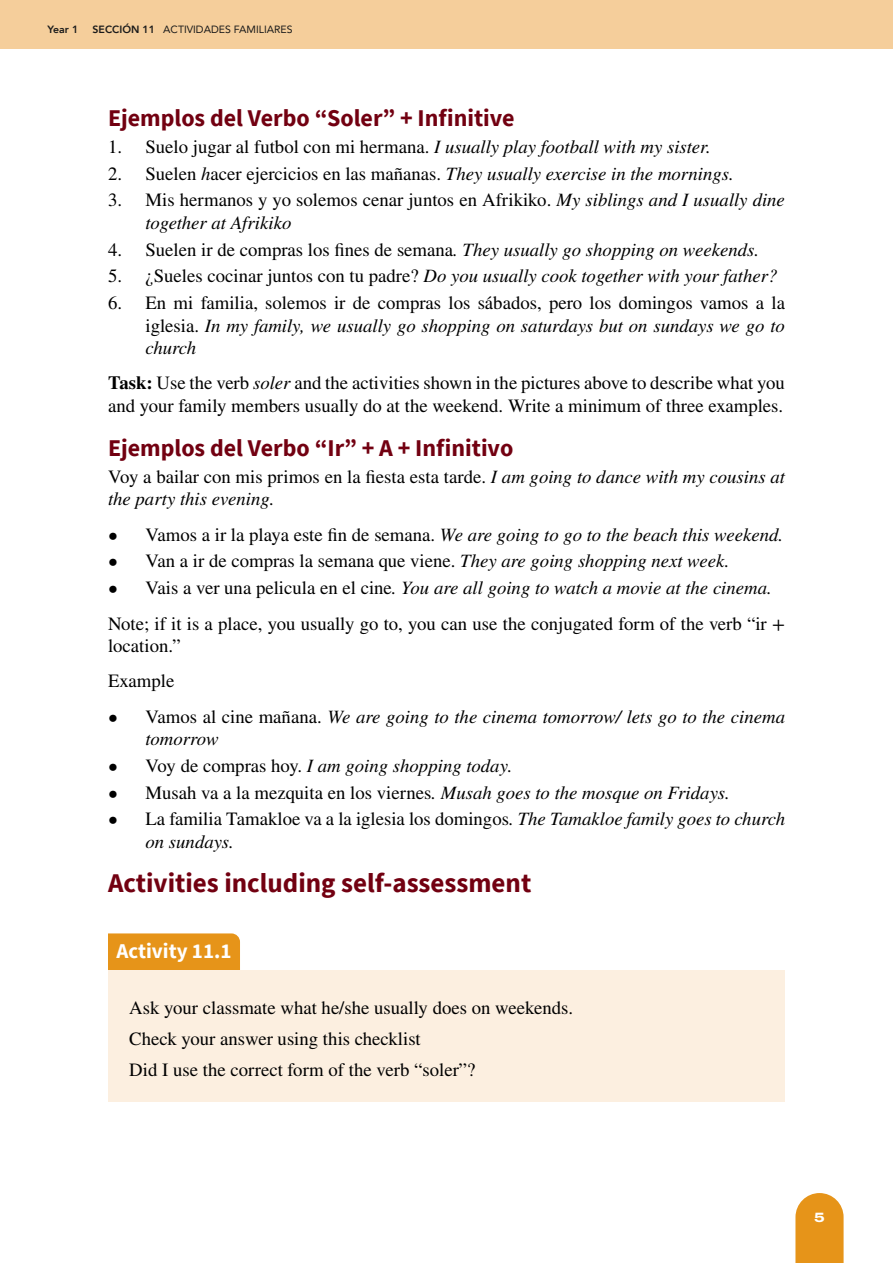
<style>
.page{position:relative;width:893px;height:1263px;background:#fff}
.page>*{position:absolute;margin:0;border:0;box-sizing:border-box;transform-origin:0 0}
.t1{font:700 27px "Source Sans Pro";color:#720011}
.t2{font:700 24px "Source Sans Pro";color:#720011}
.t3{font:700 21px "Source Sans Pro";color:#fff}
.t4{font:18.75px/22.5px "STIX General";color:#000}
.t5{font:italic 18.75px/22.5px "STIX General";color:#000}
.t6{font:800 13.5px "Archivo Expanded";color:#fff}
.t7{font:10.5px "Avenir";color:#1a1a1a}
.t8{font:800 10.5px "Avenir";color:#1a1a1a}
.s1{font-weight:800}
.s2{font-style:italic}
.s3{font-style:normal}
.s4{font-weight:700}
</style>
<div class="page">
<div style="left:0;top:0;width:893px;height:49px;background:#f5ce9b"></div>
<svg style="left:795px;top:1193px;width:49px;height:70px;background:#e89d2e"></svg>
<div style="left:108px;top:933px;width:132px;height:37px;background:#e69419"></div>
<div style="left:108px;top:970px;width:677px;height:70px;background:#fcefe0"></div>
<div style="left:108px;top:1032px;width:677px;height:70px;background:#fcefe0"></div>
<p class="t8" style="left:48px;top:21px;width:32px">Year 1</p>
<p class="t7" style="left:93px;top:21px;width:201px"><span class="s1">SECCIÓN 11</span> ACTIVIDADES FAMILIARES</p>
<p class="t2" style="left:108px;top:102px;width:408px">Ejemplos del Verbo “Soler” + Infinitive</p>
<p class="t4" style="left:108px;top:136px;width:604px">1. Suelo jugar al futbol con mi hermana. <span class="s2">I usually play football with my sister.</span></p>
<p class="t4" style="left:108px;top:163px;width:627px">2. Suelen <span class="s2">h</span>acer ejercicios en las mañanas. <span class="s2">They usually exercise in the mornings.</span></p>
<p class="t4" style="left:146px;top:190px;width:641px;text-indent:-38px">3. Mis hermanos y yo solemos cenar juntos en Afrikiko. <span class="s2">My siblings and I usually dine together at Afrikiko</span></p>
<p class="t4" style="left:108px;top:239px;width:653px">4. Suelen ir de compras los fines de semana<span class="s2">. They usually go shopping on weekends.</span></p>
<p class="t5" style="left:108px;top:264px;width:671px"><span class="s3">5. ¿Sueles cocinar juntos con tu padre?</span> Do you usually cook together with your father?</p>
<p class="t4" style="left:146px;top:292px;width:641px;text-align:justify;text-indent:-38px">6. En mi familia, solemos ir de compras los sábados, pero los domingos vamos a la iglesia. <span class="s2">In my family, we usually go shopping on saturdays but on sundays we go to church</span></p>
<p class="t4" style="left:108px;top:373px;width:678px"><span class="s4">Task:</span> Use the verb <span class="s2">soler</span> and the activities shown in the pictures above to describe what you and your family members usually do at the weekend. Write a minimum of three examples.</p>
<p class="t2" style="left:108px;top:432px;width:407px">Ejemplos del Verbo “Ir” + A + Infinitivo</p>
<p class="t5" style="left:108px;top:465px;width:679px"><span class="s3">Voy a bailar con mis primos en la fiesta esta tarde.</span> I am going to dance with my cousins at the party this evening.</p>
<p class="t5" style="left:108px;top:523px;width:677px"><span class="s3">• Vamos a ir la playa este fin de semana.</span> We are going to go to the beach this weekend.</p>
<p class="t4" style="left:108px;top:551px;width:623px">• Van a ir de compras la semana que viene. <span class="s2">They are going shopping next week.</span></p>
<p class="t4" style="left:108px;top:571px;width:678px;line-height:35.2px">• Vais a ver una pelicula en el cine<span class="s2">. You are all going to watch a movie at the cinema.<br></span>Note; if it is a place, you usually go to, you can use the conjugated form of the verb “ir +</p>
<p class="t4" style="left:108px;top:629px;width:74px;line-height:35.2px">location.”<br>Example</p>
<p class="t5" style="left:146px;top:704px;width:641px;text-indent:-38px"><span class="s3">• Vamos al cine mañana.</span> We are going to the cinema tomorrow/ lets go to the cinema tomorrow</p>
<p class="t5" style="left:108px;top:754px;width:406px"><span class="s3">• Voy de compras hoy.</span> I am going shopping today.</p>
<p class="t4" style="left:108px;top:782px;width:623px">• Musah va a la mezquita en los viernes<span class="s2">. Musah goes to the mosque on Fridays.</span></p>
<p class="t4" style="left:146px;top:808px;width:641px;text-indent:-38px">• La familia Tamakloe va a la iglesia los domingos<span class="s2">. The Tamakloe family goes to church on sundays.</span></p>
<h1 class="t1" style="left:108px;top:865px;width:425px">Activities including self-assessment</h1>
<p class="t3" style="left:117px;top:936px;width:116px">Activity 11.1</p>
<p class="t4" style="left:129px;top:993px;width:445px;line-height:31px">Ask your classmate what he/she usually does on weekends.<br>Check your answer using this checklist<br>Did I use the correct form of the verb “soler”?</p>
<p class="t6" style="left:814px;top:1207px;width:12px">5</p>
</div>
